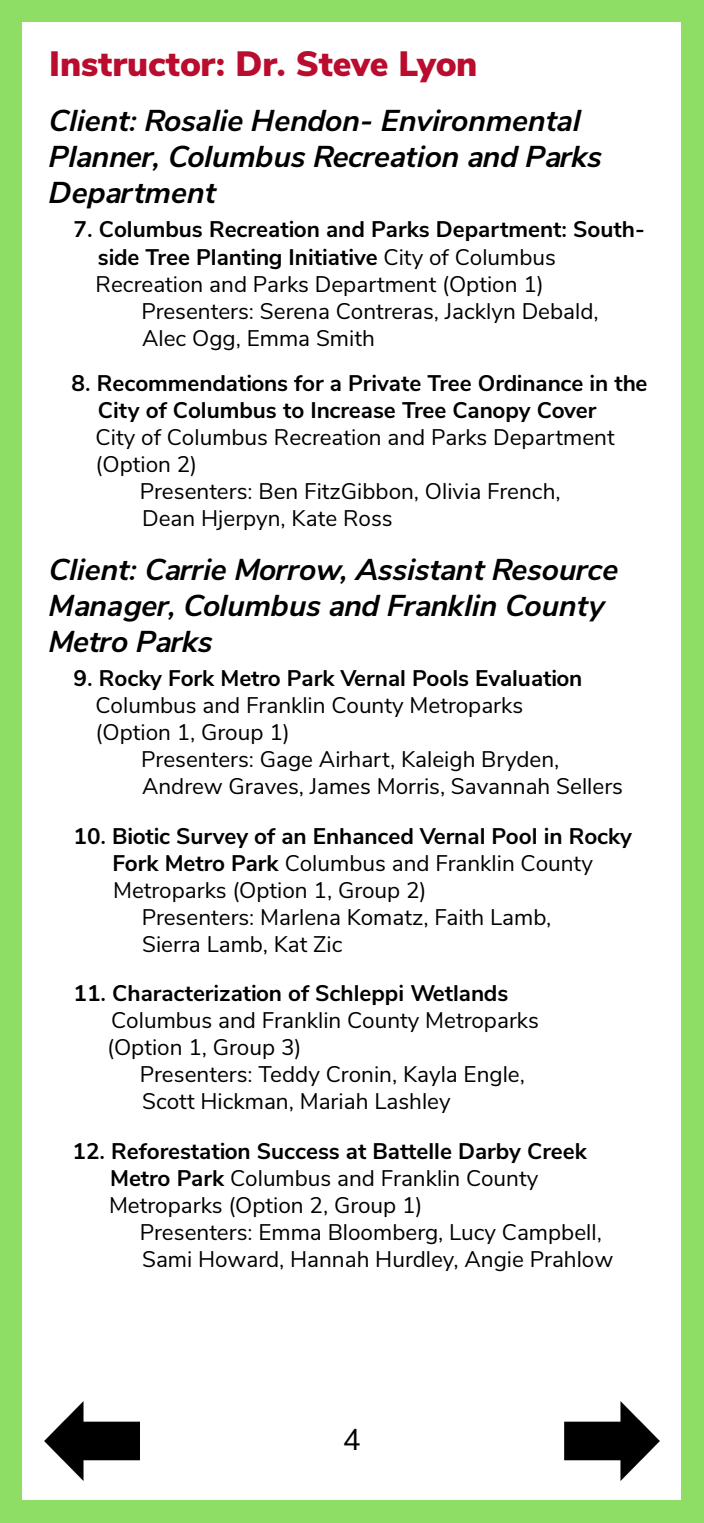
<style>
.page{position:relative;width:704px;height:1523px;background:#fff}
.page>*{position:absolute;margin:0;border:0;box-sizing:border-box;transform-origin:0 0}
.t1{font:900 35px "Buckeye Sans";color:#ba0c2f}
.t2{font:italic 700 30px/36px "Buckeye Sans";color:#000}
.t3{font:30px "Buckeye Sans";color:#000}
.t4{font:22.5px/27px "Buckeye Sans";color:#000}
.t5{font:700 22.5px/27px "Buckeye Sans";color:#000}
.s1{font-weight:400}
.s2{font-weight:700}
</style>
<div class="page">
<div style="left:0;top:0;width:703px;height:1522px;background:#8edd65"></div>
<div style="left:22px;top:22px;width:659px;height:1478px;background:#fff"></div>
<img style="left:44px;top:1401px;width:96px;height:79px">
<img style="left:564px;top:1401px;width:95px;height:79px">
<h1 class="t1" style="left:49px;top:38px;width:429px">Instructor: Dr. Steve Lyon</h1>
<h2 class="t2" style="left:49px;top:101px;width:554px">Client: Rosalie Hendon- Environmental<br>Planner, Columbus Recreation and Parks<br>Department</h2>
<p class="t5" style="left:73px;top:215px;width:572px">7. Columbus Recreation and Parks Department: South-</p>
<p class="t5" style="left:98px;top:242px;width:459px">side Tree Planting Initiative <span class="s1">City of Columbus</span></p>
<p class="t4" style="left:96px;top:269px;width:449px">Recreation and Parks Department (Option 1)</p>
<p class="t4" style="left:141px;top:296px;width:458px">Presenters: Serena Contreras, Jacklyn Debald,</p>
<p class="t4" style="left:142px;top:323px;width:234px">Alec Ogg, Emma Smith</p>
<p class="t5" style="left:98px;top:368px;width:550px;text-indent:-26px">8. Recommendations for a Private Tree Ordinance in the<br>City of Columbus to Increase Tree Canopy Cover</p>
<p class="t4" style="left:95px;top:422px;width:520px">City of Columbus Recreation and Parks Department</p>
<p class="t4" style="left:95px;top:449px;width:103px">(Option 2)</p>
<p class="t4" style="left:140px;top:476px;width:422px">Presenters: Ben FitzGibbon, Olivia French,</p>
<p class="t4" style="left:142px;top:503px;width:252px">Dean Hjerpyn, Kate Ross</p>
<h2 class="t2" style="left:49px;top:549px;width:570px">Client: Carrie Morrow, Assistant Resource<br>Manager, Columbus and Franklin County<br>Metro Parks</h2>
<p class="t5" style="left:73px;top:663px;width:510px">9. Rocky Fork Metro Park Vernal Pools Evaluation</p>
<p class="t4" style="left:96px;top:690px;width:429px">Columbus and Franklin County Metroparks (Option 1, Group 1)</p>
<p class="t4" style="left:141px;top:744px;width:483px">Presenters: Gage Airhart, Kaleigh Bryden,<br>Andrew Graves, James Morris, Savannah Sellers</p>
<p class="t5" style="left:73px;top:821px;width:559px">10. Biotic Survey of an Enhanced Vernal Pool in Rocky</p>
<p class="t4" style="left:112px;top:848px;width:481px"><span class="s2">Fork Metro Park</span> Columbus and Franklin County</p>
<p class="t4" style="left:113px;top:875px;width:315px">Metroparks (Option 1, Group 2)</p>
<p class="t4" style="left:142px;top:902px;width:411px">Presenters: Marlena Komatz, Faith Lamb,</p>
<p class="t4" style="left:142px;top:929px;width:202px">Sierra Lamb, Kat Zic</p>
<p class="t5" style="left:73px;top:978px;width:436px">11. Characterization of Schleppi Wetlands</p>
<p class="t4" style="left:107px;top:1005px;width:433px">Columbus and Franklin County Metroparks (Option 1, Group 3)</p>
<p class="t4" style="left:140px;top:1059px;width:386px">Presenters: Teddy Cronin, Kayla Engle,<br>Scott Hickman, Mariah Lashley</p>
<p class="t5" style="left:109px;top:1136px;width:479px;text-indent:-36px">12. Reforestation Success at Battelle Darby Creek<br>Metro Park <span class="s1">Columbus and Franklin County<br>Metroparks (Option 2, Group 1)</span></p>
<p class="t4" style="left:140px;top:1217px;width:474px">Presenters: Emma Bloomberg, Lucy Campbell,<br>Sami Howard, Hannah Hurdley, Angie Prahlow</p>
<h2 class="t3" style="left:343px;top:1418px;width:19px">4</h2>
</div>
